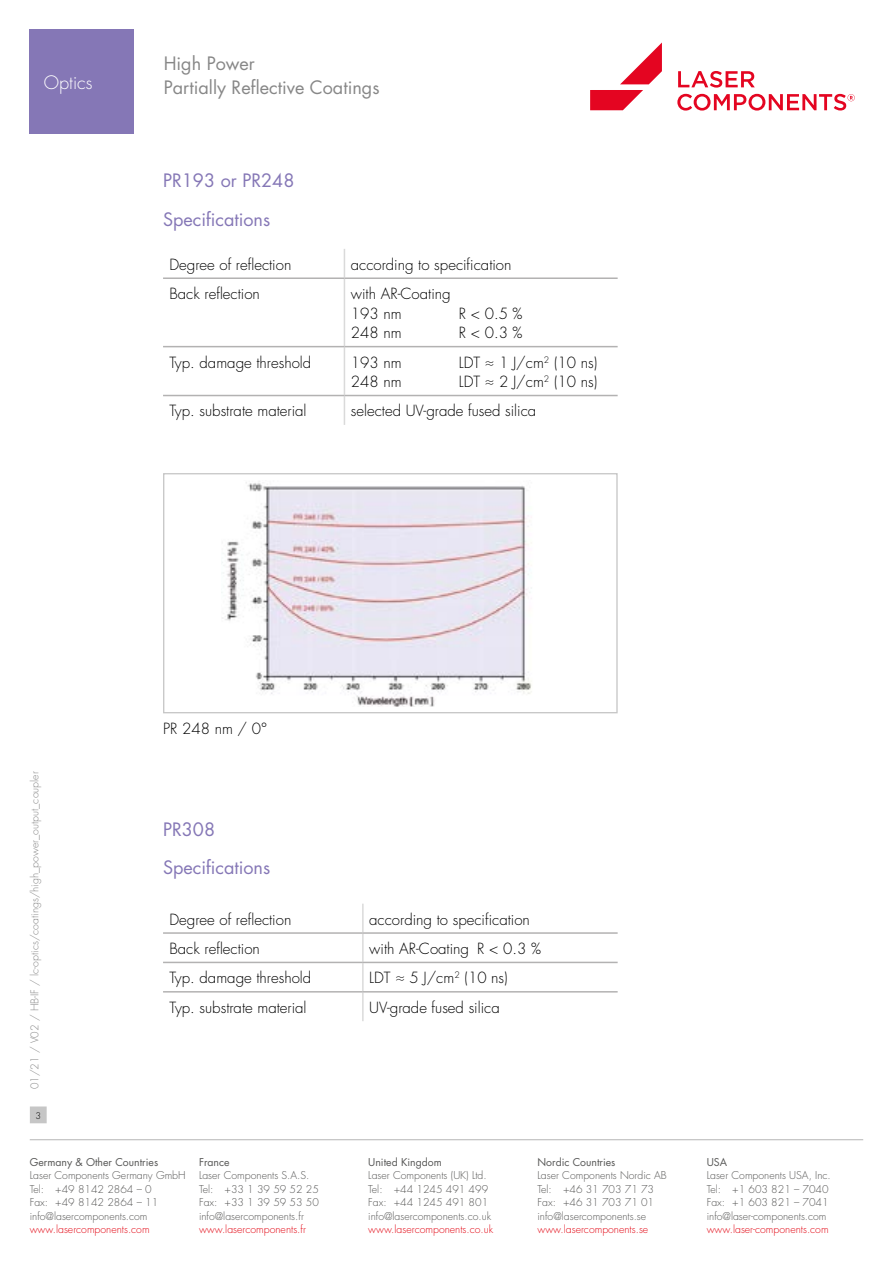
<style>
.page{position:relative;width:893px;height:1263px;background:#fff}
.page>*{position:absolute;margin:0;border:0;box-sizing:border-box;transform-origin:0 0}
.t1{font:18px/38.5px "Futura Std";color:#8577b6}
.t2{font:18px "Futura Std";color:#878787}
.t3{font:300 18px "Futura Std";color:#fff}
.t4{font:300 15px/19.5px "Futura Std";color:#000}
.t5{font:300 10.5px/13.5px "Futura Std";color:#575756}
.t6{font:300 10.5px "Futura Std";color:#e30613}
.t7{font:300 10.5px "Futura Std";color:#878787}
.t8{font:10.5px "Futura Std";color:#575756}
.t9{font:300 9px "Futura Std";color:#000}
</style>
<div class="page">
<hr style="left:30px;top:1139px;width:833px;height:1px;background:#c6c6c6">
<div style="left:31px;top:1107px;width:15px;height:16px;background:#c6c6c6"></div>
<div style="left:30px;top:1106px;width:17px;height:17px;border:1px solid #c6c6c6"></div>
<svg style="left:677px;top:71px;width:178px;height:40px"></svg>
<svg style="left:590px;top:43px;width:72px;height:67px"></svg>
<svg style="left:344px;top:249px;width:1px;height:28px"></svg>
<hr style="left:344px;top:279px;width:1px;height:67px;background:#dadada">
<hr style="left:344px;top:347px;width:1px;height:48px;background:#dadada">
<svg style="left:344px;top:396px;width:1px;height:29px"></svg>
<hr style="left:163px;top:277px;width:181px;height:2px;background:#b3b2b2">
<hr style="left:344px;top:277px;width:274px;height:2px;background:#b3b2b2">
<hr style="left:163px;top:346px;width:181px;height:1px;background:#b3b2b2">
<hr style="left:344px;top:346px;width:274px;height:1px;background:#b3b2b2">
<hr style="left:163px;top:395px;width:181px;height:1px;background:#b3b2b2">
<hr style="left:344px;top:395px;width:274px;height:1px;background:#b3b2b2">
<div style="left:163px;top:473px;width:455px;height:240px;border:1px solid #c6c6c6"></div>
<hr style="left:362px;top:904px;width:2px;height:28px;background:#dadada">
<hr style="left:362px;top:934px;width:2px;height:28px;background:#dadada">
<hr style="left:362px;top:963px;width:2px;height:28px;background:#dadada">
<hr style="left:362px;top:992px;width:2px;height:29px;background:#dadada">
<hr style="left:163px;top:932px;width:200px;height:2px;background:#b3b2b2">
<hr style="left:363px;top:932px;width:255px;height:2px;background:#b3b2b2">
<hr style="left:163px;top:962px;width:200px;height:1px;background:#b3b2b2">
<hr style="left:363px;top:962px;width:255px;height:1px;background:#b3b2b2">
<hr style="left:163px;top:991px;width:200px;height:1px;background:#b3b2b2">
<hr style="left:363px;top:991px;width:255px;height:1px;background:#b3b2b2">
<img style="left:222px;top:481px;width:310px;height:226px">
<div style="left:30px;top:30px;width:104px;height:104px;background:#8577b6"></div>
<h1 class="t2" style="left:164px;top:52px;width:93px">High Power</h1>
<h1 class="t3" style="left:44px;top:72px;width:50px">Optics</h1>
<h1 class="t2" style="left:164px;top:76px;width:217px">Partially Reflective Coatings</h1>
<h1 class="t1" style="left:163px;top:161px;width:133px">PR193 or PR248<br>Specifications</h1>
<h2 class="t4" style="left:169px;top:255px;width:123px">Degree of reflection</h2>
<h2 class="t4" style="left:351px;top:255px;width:162px">according to specification</h2>
<h2 class="t4" style="left:169px;top:284px;width:92px">Back reflection</h2>
<h2 class="t4" style="left:351px;top:284px;width:101px">with AR-Coating<br>193 nm</h2>
<h2 class="t4" style="left:459px;top:304px;width:65px">R &lt; 0.5 %</h2>
<h2 class="t4" style="left:351px;top:323px;width:52px">248 nm</h2>
<h2 class="t4" style="left:459px;top:323px;width:65px">R &lt; 0.3 %</h2>
<h2 class="t4" style="left:169px;top:353px;width:143px">Typ. damage threshold</h2>
<h2 class="t4" style="left:351px;top:353px;width:52px">193 nm</h2>
<h2 class="t4" style="left:459px;top:353px;width:140px">LDT ≈ 1 J/cm<sup>2</sup> (10 ns)</h2>
<h2 class="t4" style="left:351px;top:372px;width:52px">248 nm</h2>
<h2 class="t4" style="left:459px;top:372px;width:140px">LDT ≈ 2 J/cm<sup>2</sup> (10 ns)</h2>
<h2 class="t4" style="left:169px;top:402px;width:139px">Typ. substrate material</h2>
<h2 class="t4" style="left:351px;top:402px;width:187px">selected UV-grade fused silica</h2>
<p class="t7" style="left:28px;top:1089px;width:319px;rotate:-90deg">01/21 / V02 / HB-IF / lc-optics/coatings/high_power_output_coupler</p>
<p class="t9" style="left:35px;top:1110px;width:7px">3</p>
<h2 class="t4" style="left:163px;top:719px;width:106px">PR 248 nm / 0°</h2>
<h1 class="t1" style="left:163px;top:810px;width:109px">PR308<br>Specifications</h1>
<h2 class="t4" style="left:169px;top:910px;width:123px">Degree of reflection</h2>
<h2 class="t4" style="left:369px;top:910px;width:162px">according to specification</h2>
<h2 class="t4" style="left:169px;top:939px;width:92px">Back reflection</h2>
<h2 class="t4" style="left:369px;top:939px;width:173px">with AR-Coating R &lt; 0.3 %</h2>
<h2 class="t4" style="left:169px;top:968px;width:143px">Typ. damage threshold</h2>
<h2 class="t4" style="left:369px;top:968px;width:140px">LDT ≈ 5 J/cm<sup>2</sup> (10 ns)</h2>
<h2 class="t4" style="left:169px;top:998px;width:139px">Typ. substrate material</h2>
<h2 class="t4" style="left:369px;top:998px;width:132px">UV-grade fused silica</h2>
<p class="t8" style="left:30px;top:1155px;width:130px">Germany &amp; Other Countries</p>
<p class="t5" style="left:30px;top:1169px;width:157px">Laser Components Germany GmbH<br>Tel: +49 8142 2864 – 0<br>Fax: +49 8142 2864 – 11 info@lasercomponents.com</p>
<p class="t6" style="left:30px;top:1223px;width:121px">www.lasercomponents.com</p>
<p class="t8" style="left:199px;top:1155px;width:32px">France</p>
<p class="t5" style="left:199px;top:1169px;width:121px">Laser Components S.A.S.<br>Tel: +33 1 39 59 52 25<br>Fax: +33 1 39 59 53 50 info@lasercomponents.fr</p>
<p class="t6" style="left:199px;top:1223px;width:108px">www.lasercomponents.fr</p>
<p class="t8" style="left:368px;top:1155px;width:75px">United Kingdom</p>
<p class="t5" style="left:368px;top:1169px;width:124px">Laser Components (UK) Ltd.<br>Tel: +44 1245 491 499<br>Fax: +44 1245 491 801 info@lasercomponents.co.uk</p>
<p class="t6" style="left:368px;top:1223px;width:126px">www.lasercomponents.co.uk</p>
<p class="t8" style="left:537px;top:1155px;width:79px">Nordic Countries</p>
<p class="t5" style="left:537px;top:1169px;width:131px">Laser Components Nordic AB<br>Tel: +46 31 703 71 73<br>Fax: +46 31 703 71 01 info@lasercomponents.se</p>
<p class="t6" style="left:537px;top:1223px;width:112px">www.lasercomponents.se</p>
<p class="t8" style="left:707px;top:1155px;width:22px">USA</p>
<p class="t5" style="left:707px;top:1169px;width:126px">Laser Components USA, Inc.<br>Tel: +1 603 821 – 7040<br>Fax: +1 603 821 – 7041 info@laser-components.com</p>
<p class="t6" style="left:707px;top:1223px;width:123px">www.laser-components.com</p>
</div>
